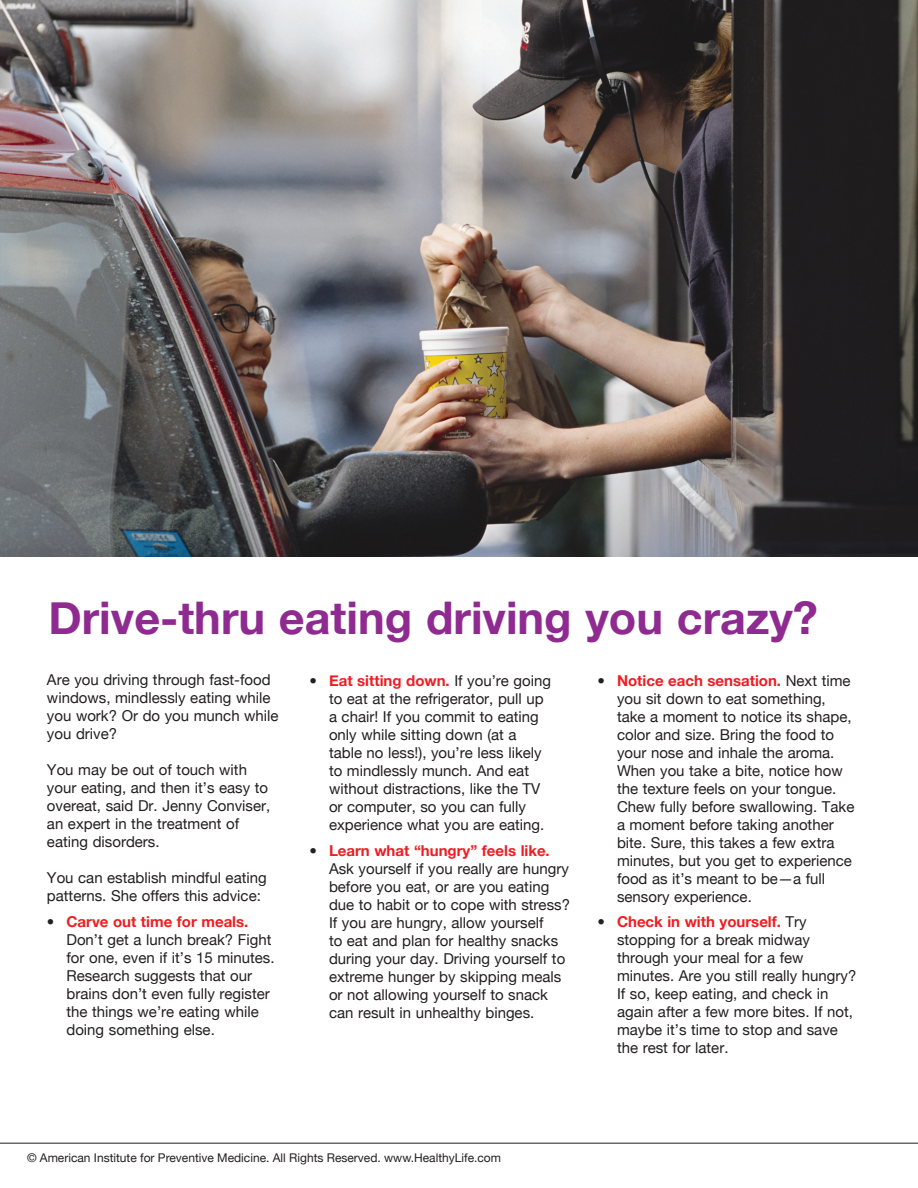
<style>
.page{position:relative;width:918px;height:1188px;background:#fff}
.page>*{position:absolute;margin:0;border:0;box-sizing:border-box;transform-origin:0 0}
.t1{font:700 45px "Helvetica Neue";color:#8f2a90}
.t2{font:15px/18px "Helvetica Neue";color:#231f20}
.t3{font:12px "Helvetica Neue";color:#231f20}
.s1{font-weight:700;color:#ee1d23}
</style>
<div class="page">
<img style="left:0;top:1px;width:918px;height:556px">
<hr style="left:0;top:0;width:918px;height:1px;background:#e6e7e9">
<hr style="left:0;top:1143px;width:918px;height:1px;background:#231f20">
<p class="t1" style="left:48px;top:590px;width:771px">Drive-thru eating driving you crazy?</p>
<p class="t2" style="left:47px;top:671px;width:233px">Are you driving through fast-food windows, mindlessly eating while you work? Or do you munch while you drive?</p>
<p class="t2" style="left:47px;top:761px;width:225px">You may be out of touch with your eating, and then it’s easy to overeat, said Dr. Jenny Conviser, an expert in the treatment of eating disorders.</p>
<p class="t2" style="left:47px;top:869px;width:221px">You can establish mindful eating patterns. She offers this advice:</p>
<p class="t2" style="left:66px;top:912px;width:210px;text-indent:-20px">• <span class="s1">Carve out time for meals.<br></span>Don’t get a lunch break? Fight for one, even if it’s 15 minutes.<br>Research suggests that our brains don’t even fully register the things we’re eating while doing something else.</p>
<p class="t2" style="left:617px;top:671px;width:239px;text-indent:-20px">• <span class="s1">Notice each sensation.</span> Next time you sit down to eat something, take a moment to notice its shape, color and size. Bring the food to your nose and inhale the aroma.<br>When you take a bite, notice how the texture feels on your tongue.<br>Chew fully before swallowing. Take a moment before taking another bite. Sure, this takes a few extra minutes, but you get to experience food as it’s meant to be—a full sensory experience.</p>
<p class="t2" style="left:617px;top:913px;width:241px;text-indent:-19px">• <span class="s1">Check in with yourself.</span> Try stopping for a break midway through your meal for a few minutes. Are you still really hungry?<br>If so, keep eating, and check in again after a few more bites. If not, maybe it’s time to stop and save the rest for later.</p>
<p class="t2" style="left:329px;top:672px;width:224px;text-indent:-20px">• <span class="s1">Eat sitting down.</span> If you’re going to eat at the refrigerator, pull up a chair! If you commit to eating only while sitting down (at a table no less!), you’re less likely to mindlessly munch. And eat without distractions, like the TV or computer, so you can fully experience what you are eating.</p>
<p class="t2" style="left:329px;top:841px;width:243px;text-indent:-20px">• <span class="s1">Learn what “hungry” feels like.<br></span>Ask yourself if you really are hungry before you eat, or are you eating due to habit or to cope with stress?<br>If you are hungry, allow yourself<br>to eat and plan for healthy snacks during your day. Driving yourself to extreme hunger by skipping meals or not allowing yourself to snack can result in unhealthy binges.</p>
<p class="t3" style="left:27px;top:1150px;width:476px">© American Institute for Preventive Medicine. All Rights Reserved. www.HealthyLife.com</p>
</div>
